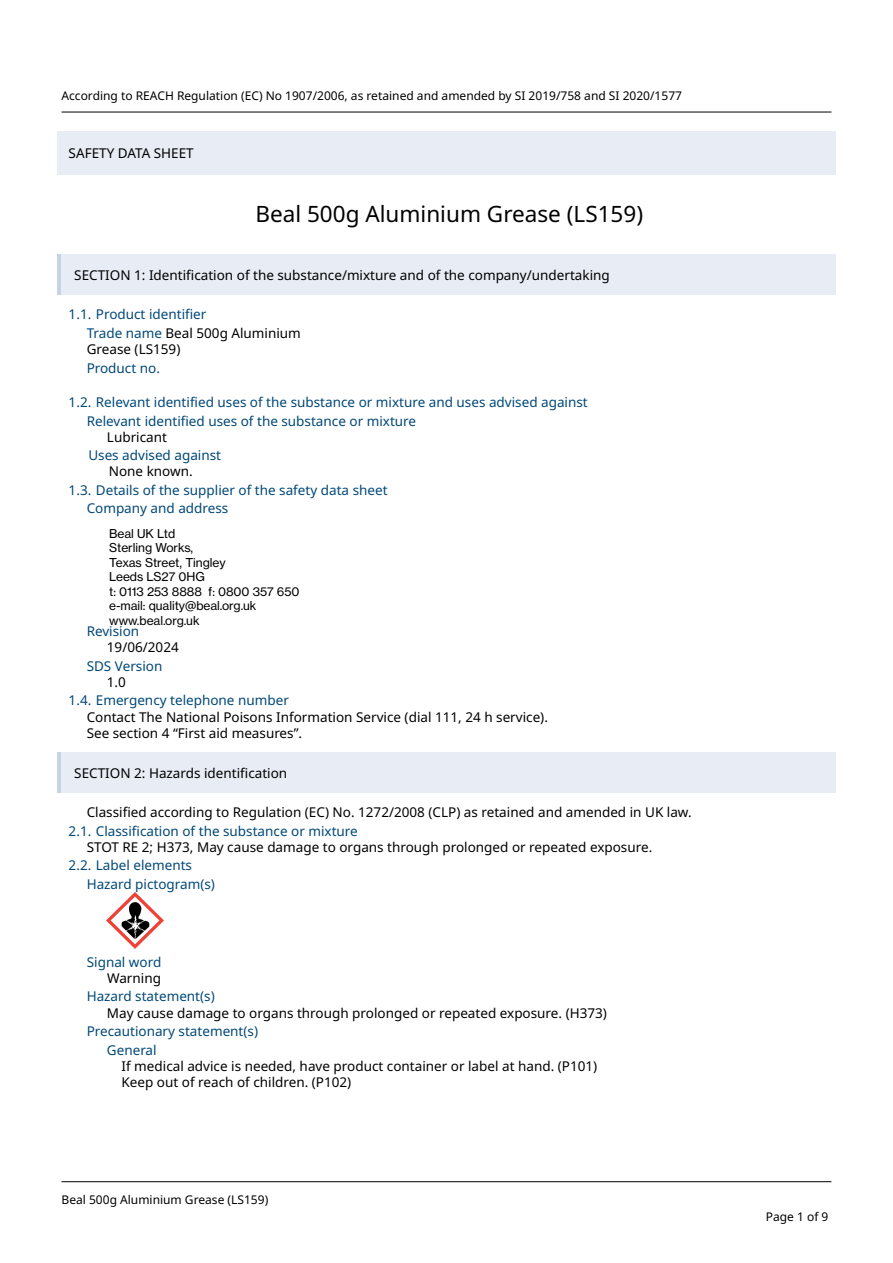
<style>
.page{position:relative;width:893px;height:1263px;background:#fff}
.page>*{position:absolute;margin:0;border:0;box-sizing:border-box;transform-origin:0 0}
.t1{font:22.5px "Noto Sans";color:#000}
.t2{font:13.5px/16px "Noto Sans";color:#000}
.t3{font:13.5px/18.3px "Noto Sans";color:#004878}
.t4{font:12px "Noto Sans";color:#000}
.t5{font:12px/14.4px "N Haas Grotesk TX Pro 55 Rg";letter-spacing:-.005em;color:#000}
.s1{color:#000}
</style>
<div class="page">
<hr style="left:62px;top:112px;width:769px;height:1px;background:#000">
<hr style="left:62px;top:1181px;width:769px;height:1px;background:#000">
<div style="left:57px;top:131px;width:778px;height:43px;background:#e8edf5"></div>
<div style="left:57px;top:254px;width:778px;height:41px;background:#e8edf5"></div>
<hr style="left:57px;top:254px;width:4px;height:41px;background:#c5d3e4">
<div style="left:57px;top:752px;width:778px;height:41px;background:#e8edf5"></div>
<hr style="left:57px;top:752px;width:4px;height:41px;background:#c5d3e4">
<img style="left:107px;top:892px;width:56px;height:56px">
<p class="t4" style="left:62px;top:87px;width:622px">According to REACH Regulation (EC) No 1907/2006, as retained and amended by SI 2019/758 and SI 2020/1577</p>
<p class="t2" style="left:69px;top:145px;width:127px">SAFETY DATA SHEET</p>
<h1 class="t1" style="left:255px;top:198px;width:389px">Beal 500g Aluminium Grease (LS159)</h1>
<p class="t2" style="left:74px;top:267px;width:537px">SECTION 1: Identification of the substance/mixture and of the company/undertaking</p>
<p class="t3" style="left:87px;top:306px;width:216px;text-indent:-18px">1.1. Product identifier<br>Trade name <span class="s1">Beal 500g Aluminium</span></p>
<p class="t2" style="left:87px;top:341px;width:95px">Grease (LS159)</p>
<p class="t3" style="left:87px;top:359px;width:75px">Product no.</p>
<p class="t3" style="left:87px;top:393px;width:502px;text-indent:-18px">1.2. Relevant identified uses of the substance or mixture and uses advised against<br>Relevant identified uses of the substance or mixture</p>
<p class="t2" style="left:107px;top:429px;width:62px">Lubricant</p>
<p class="t3" style="left:88px;top:447px;width:134px">Uses advised against</p>
<p class="t2" style="left:109px;top:464px;width:85px">None known.</p>
<p class="t3" style="left:87px;top:481px;width:302px;text-indent:-18px">1.3. Details of the supplier of the safety data sheet<br>Company and address</p>
<p class="t5" style="left:109px;top:526px;width:192px">Beal UK Ltd<br>Sterling Works,<br>Texas Street, Tingley<br>Leeds LS27 0HG<br>t: 0113 253 8888 f: 0800 357 650 e-mail: quality@beal.org.uk www.beal.org.uk</p>
<p class="t3" style="left:87px;top:623px;width:54px">Revision</p>
<p class="t2" style="left:107px;top:640px;width:73px">19/06/2024</p>
<p class="t3" style="left:87px;top:657px;width:77px">SDS Version</p>
<p class="t2" style="left:107px;top:674px;width:21px">1.0</p>
<p class="t3" style="left:69px;top:692px;width:222px">1.4. Emergency telephone number</p>
<p class="t2" style="left:87px;top:709px;width:463px">Contact The National Poisons Information Service (dial 111, 24 h service).<br>See section 4 “First aid measures”.</p>
<p class="t2" style="left:74px;top:765px;width:214px">SECTION 2: Hazards identification</p>
<p class="t2" style="left:87px;top:805px;width:606px">Classified according to Regulation (EC) No. 1272/2008 (CLP) as retained and amended in UK law.</p>
<p class="t3" style="left:69px;top:822px;width:291px">2.1. Classification of the substance or mixture</p>
<p class="t2" style="left:87px;top:840px;width:567px">STOT RE 2; H373, May cause damage to organs through prolonged or repeated exposure.</p>
<p class="t3" style="left:87px;top:857px;width:130px;text-indent:-18px">2.2. Label elements<br>Hazard pictogram(s)</p>
<p class="t3" style="left:87px;top:953px;width:76px">Signal word</p>
<p class="t2" style="left:107px;top:970px;width:55px">Warning</p>
<p class="t3" style="left:87px;top:988px;width:130px">Hazard statement(s)</p>
<p class="t2" style="left:107px;top:1005px;width:501px">May cause damage to organs through prolonged or repeated exposure. (H373)</p>
<p class="t3" style="left:107px;top:1022px;width:153px;text-indent:-20px">Precautionary statement(s)<br>General</p>
<p class="t2" style="left:121px;top:1058px;width:477px">If medical advice is needed, have product container or label at hand. (P101)<br>Keep out of reach of children. (P102)</p>
<p class="t4" style="left:62px;top:1191px;width:208px">Beal 500g Aluminium Grease (LS159)</p>
<p class="t4" style="left:765px;top:1208px;width:64px">Page 1 of 9</p>
</div>
